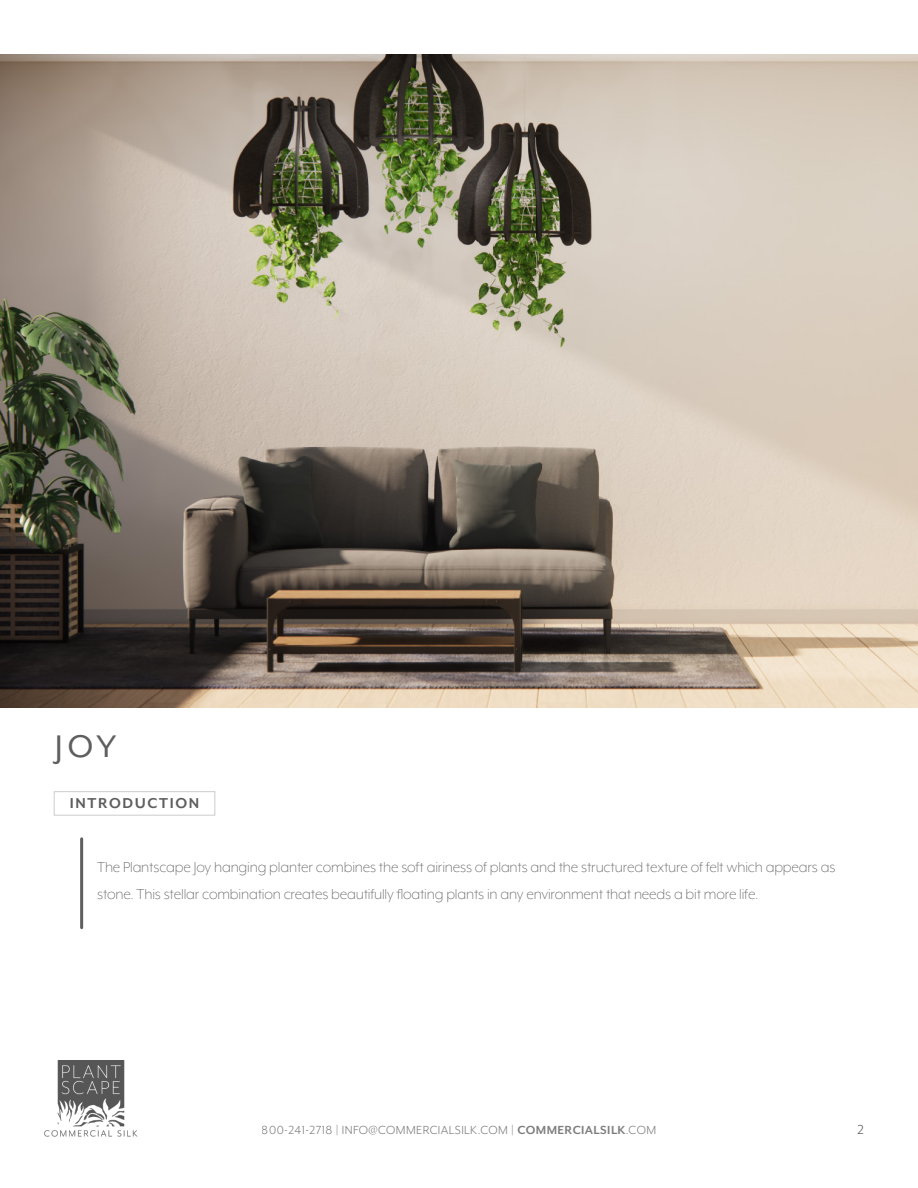
<style>
.page{position:relative;width:918px;height:1188px;background:#fff}
.page>*{position:absolute;margin:0;border:0;box-sizing:border-box;transform-origin:0 0}
.t1{font:36px "Mr Eaves XL Mod OT";color:#5f5e5e}
.Body{font:300 16.5px/27px "Mr Eaves XL Mod OT";letter-spacing:-.01em;color:#5f5e5e}
.Label_Box{font:700 16.5px "Mr Eaves XL Mod OT";letter-spacing:.1em;color:#5f5e5e}
.t2{font:15px "Mr Eaves XL Mod OT";color:#5f5e5e}
.t3{font:13.5px "Mr Eaves XL Mod OT";letter-spacing:.03em;color:#5f5e5e}
.s1{font-weight:700}
</style>
<div class="page">
<img style="left:0;top:54px;width:918px;height:653px">
<hr style="left:80px;top:839px;width:3px;height:89px;background:#5f5e5e">
<div style="left:54px;top:791px;width:161px;height:25px;border:1px solid #cecbcc"></div>
<img style="left:44px;top:1061px;width:94px;height:76px">
<p class="t1" style="left:55px;top:727px;width:63px">JOY</p>
<p class="Label_Box" style="left:70px;top:794px;width:131px">INTRODUCTION</p>
<p class="Body" style="left:97px;top:854px;width:740px">The Plantscape Joy hanging planter combines the soft airiness of plants and the structured texture of felt which appears as stone. This stellar combination creates beautifully floating plants in any environment that needs a bit more life.</p>
<p class="t3" style="left:262px;top:1123px;width:396px">800-241-2718 | INFO@COMMERCIALSILK.COM | <span class="s1">COMMERCIALSILK</span>.COM</p>
<p class="t2" style="left:858px;top:1121px;width:8px">2</p>
</div>
